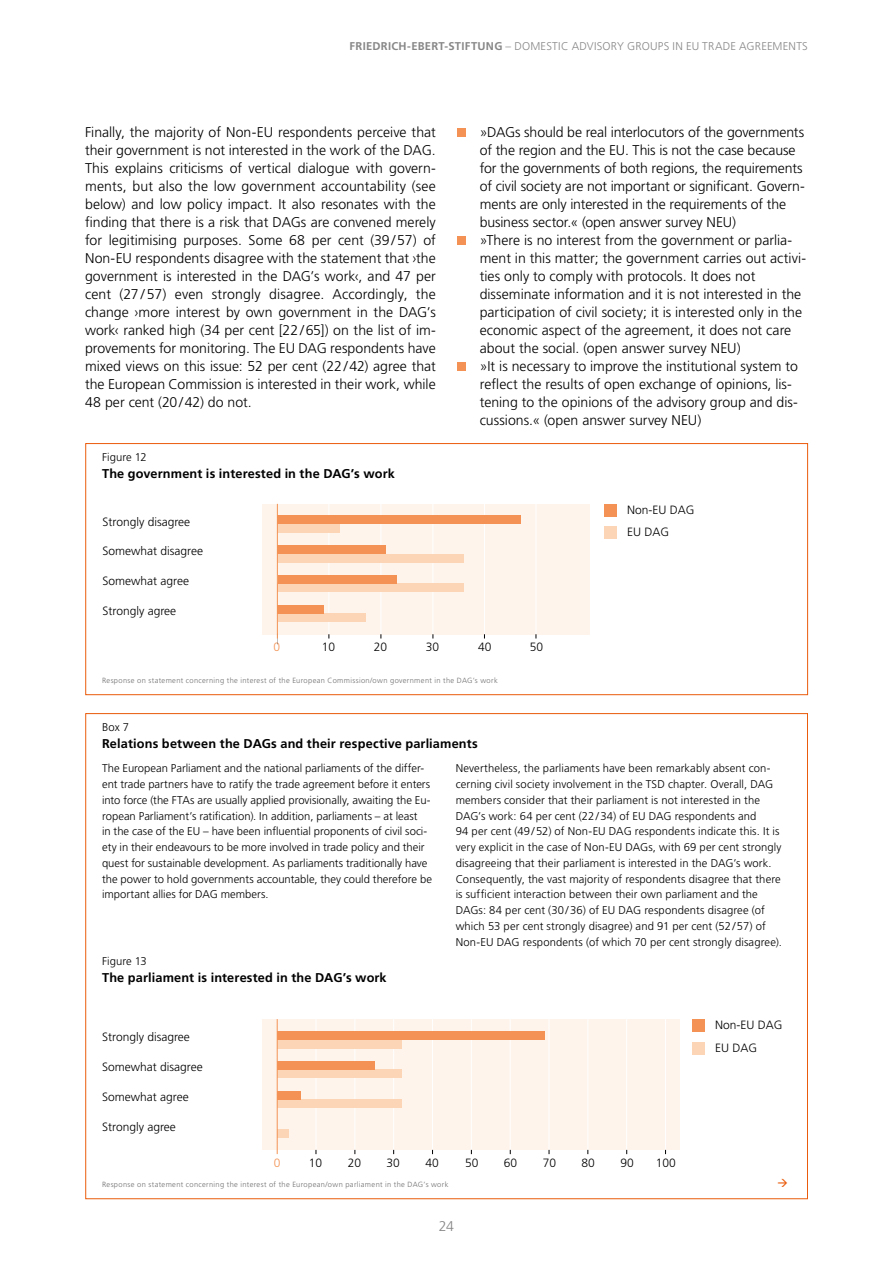
<style>
.page{position:relative;width:893px;height:1263px;background:#fff}
.page>*{position:absolute;margin:0;border:0;box-sizing:border-box;transform-origin:0 0}
.FT_Blocksatz{font:300 14.1px/18px "Frutiger LT Pro";letter-spacing:-.005em;color:#000}
.t1{font:300 14.1px "Frutiger LT Pro";color:#878787}
.Fußnoten-__Marginalt{font:700 12.75px "Frutiger LT Pro";letter-spacing:.01em;color:#000}
.t2{font:300 12px/22.5px "Frutiger LT Pro";color:#000}
.t3{font:300 12px "Frutiger LT Pro";color:#f39254}
.Auszeichnung_Grafikt{font:300 11.25px/15.8px "Frutiger LT Pro";letter-spacing:.005em;color:#000}
.t4{font:300 11.25px "Frutiger LT Pro";letter-spacing:.02em;color:#878787}
.Fußnoten-__Marginalt-2{font:300 11.25px "Frutiger LT Pro";letter-spacing:.005em;color:#000}
.Quellenagaben{font:300 7.5px "Frutiger LT Pro";letter-spacing:.045em;color:#706f6f}
.s1{font-weight:700}
</style>
<div class="page">
<div style="left:457px;top:129px;width:9px;height:8px;background:#f39254"></div>
<div style="left:457px;top:237px;width:9px;height:8px;background:#f39254"></div>
<div style="left:457px;top:363px;width:9px;height:8px;background:#f39254"></div>
<div style="left:262px;top:1019px;width:417px;height:131px;background:#fef4ec"></div>
<hr style="left:354px;top:1019px;width:1px;height:133px;background:#fff">
<hr style="left:432px;top:1019px;width:1px;height:133px;background:#fff">
<hr style="left:510px;top:1019px;width:1px;height:133px;background:#fff">
<hr style="left:587px;top:1019px;width:1px;height:133px;background:#fff">
<hr style="left:665px;top:1019px;width:1px;height:133px;background:#fff">
<hr style="left:316px;top:1019px;width:1px;height:133px;background:#fff">
<hr style="left:393px;top:1019px;width:1px;height:133px;background:#fff">
<hr style="left:471px;top:1019px;width:1px;height:133px;background:#fff">
<hr style="left:549px;top:1019px;width:1px;height:133px;background:#fff">
<hr style="left:626px;top:1019px;width:1px;height:133px;background:#fff">
<div style="left:692px;top:1019px;width:12px;height:13px;background:#f39254"></div>
<div style="left:692px;top:1042px;width:12px;height:12px;background:#fcd4b6"></div>
<div style="left:277px;top:1129px;width:12px;height:8px;background:#fcd4b6"></div>
<div style="left:277px;top:1040px;width:125px;height:8px;background:#fcd4b6"></div>
<div style="left:277px;top:1031px;width:268px;height:9px;background:#f39254"></div>
<div style="left:277px;top:1070px;width:125px;height:8px;background:#fcd4b6"></div>
<div style="left:277px;top:1061px;width:97px;height:9px;background:#f39254"></div>
<div style="left:277px;top:1099px;width:125px;height:9px;background:#fcd4b6"></div>
<div style="left:277px;top:1091px;width:24px;height:8px;background:#f39254"></div>
<hr style="left:277px;top:1019px;width:1px;height:135px;background:#f39254">
<div style="left:85px;top:443px;width:723px;height:252px;border:1px solid #ea5b0b"></div>
<div style="left:263px;top:504px;width:327px;height:130px;background:#fef4ec"></div>
<hr style="left:381px;top:504px;width:1px;height:130px;background:#fff">
<hr style="left:484px;top:504px;width:1px;height:130px;background:#fff">
<hr style="left:328px;top:504px;width:1px;height:130px;background:#fff">
<hr style="left:433px;top:504px;width:1px;height:130px;background:#fff">
<hr style="left:536px;top:504px;width:1px;height:130px;background:#fff">
<div style="left:604px;top:504px;width:12px;height:12px;background:#f39254"></div>
<div style="left:604px;top:526px;width:12px;height:13px;background:#fcd4b6"></div>
<div style="left:278px;top:524px;width:62px;height:9px;background:#fcd4b6"></div>
<div style="left:278px;top:516px;width:243px;height:8px;background:#f39254"></div>
<div style="left:278px;top:554px;width:186px;height:8px;background:#fcd4b6"></div>
<div style="left:278px;top:545px;width:108px;height:9px;background:#f39254"></div>
<div style="left:278px;top:584px;width:186px;height:8px;background:#fcd4b6"></div>
<div style="left:278px;top:575px;width:119px;height:9px;background:#f39254"></div>
<div style="left:278px;top:613px;width:87px;height:9px;background:#fcd4b6"></div>
<div style="left:278px;top:605px;width:46px;height:8px;background:#f39254"></div>
<hr style="left:277px;top:504px;width:1px;height:134px;background:#f39254">
<p class="t4" style="left:350px;top:40px;width:460px"><span class="s1">FRIEDRICH-EBERT-STIFTUNG</span> – DOMESTIC ADVISORY GROUPS IN EU TRADE AGREEMENTS</p>
<p class="FT_Blocksatz" style="left:85px;top:123px;width:352px;text-align:justify">Finally, the majority of Non-EU respondents perceive that their government is not interested in the work of the DAG.<br>This explains criticisms of vertical dialogue with govern&shy;ments, but also the low government accountability (see below) and low policy impact. It also resonates with the finding that there is a risk that DAGs are convened merely for legitimising purposes. Some 68 per cent (39/57) of Non-EU respondents disagree with the statement that ›the government is interested in the DAG’s work‹, and 47 per cent (27 / 57) even strongly disagree. Accordingly, the change ›more interest by own government in the DAG’s work‹ ranked high (34 per cent [22/65]) on the list of im&shy;provements for monitoring. The EU DAG respondents have mixed views on this issue: 52 per cent (22/42) agree that the European Commission is interested in their work, while 48 per cent (20/42) do not.</p>
<p class="FT_Blocksatz" style="left:480px;top:123px;width:327px">»DAGs should be real interlocutors of the governments of the region and the EU. This is not the case because for the governments of both regions, the requirements of civil society are not important or significant. Govern&shy;ments are only interested in the requirements of the business sector.« (open answer survey NEU)</p>
<p class="FT_Blocksatz" style="left:480px;top:231px;width:328px">»There is no interest from the government or parlia&shy;ment in this matter; the government carries out activi&shy;ties only to comply with protocols. It does not disseminate information and it is not interested in the participation of civil society; it is interested only in the economic aspect of the agreement, it does not care about the social. (open answer survey NEU)</p>
<p class="FT_Blocksatz" style="left:480px;top:357px;width:320px">»It is necessary to improve the institutional system to reflect the results of open exchange of opinions, lis&shy;tening to the opinions of the advisory group and dis&shy;cussions.« (open answer survey NEU)</p>
<p class="Fußnoten-__Marginalt-2" style="left:102px;top:451px;width:46px">Figure 12</p>
<p class="Fußnoten-__Marginalt" style="left:102px;top:466px;width:294px">The government is interested in the DAG’s work</p>
<p class="t2" style="left:103px;top:510px;width:89px">Strongly disagree</p>
<p class="t2" style="left:627px;top:498px;width:69px">Non-EU DAG<br>EU DAG</p>
<p class="t2" style="left:103px;top:540px;width:102px">Somewhat disagree</p>
<p class="t2" style="left:103px;top:570px;width:88px">Somewhat agree</p>
<p class="t2" style="left:103px;top:600px;width:75px">Strongly agree</p>
<p class="t3" style="left:273px;top:640px;width:8px">0</p>
<p class="t2" style="left:322px;top:636px;width:15px">10</p>
<p class="t2" style="left:374px;top:636px;width:15px">20</p>
<p class="t2" style="left:426px;top:636px;width:15px">30</p>
<p class="t2" style="left:478px;top:636px;width:15px">40</p>
<p class="t2" style="left:530px;top:636px;width:15px">50</p>
<p class="Quellenagaben" style="left:102px;top:676px;width:397px">Response on statement concerning the interest of the European Commission/own government in the DAG’s work</p>
<p class="Fußnoten-__Marginalt-2" style="left:102px;top:721px;width:29px">Box 7</p>
<p class="Fußnoten-__Marginalt" style="left:102px;top:736px;width:377px">Relations between the DAGs and their respective parliaments</p>
<p class="Auszeichnung_Grafikt" style="left:102px;top:761px;width:331px">The European Parliament and the national parliaments of the differ&shy;ent trade partners have to ratify the trade agreement before it enters into force (the FTAs are usually applied provisionally, awaiting the Eu&shy;ropean Parliament’s ratification). In addition, parliaments – at least<br>in the case of the EU – have been influential proponents of civil soci&shy;ety in their endeavours to be more involved in trade policy and their quest for sustainable development. As parliaments traditionally have the power to hold governments accountable, they could therefore be important allies for DAG members.</p>
<p class="Auszeichnung_Grafikt" style="left:456px;top:761px;width:328px">Nevertheless, the parliaments have been remarkably absent con&shy;cerning civil society involvement in the TSD chapter. Overall, DAG members consider that their parliament is not interested in the DAG’s work: 64 per cent (22/34) of EU DAG respondents and<br>94 per cent (49/52) of Non-EU DAG respondents indicate this. It is very explicit in the case of Non-EU DAGs, with 69 per cent strongly disagreeing that their parliament is interested in the DAG’s work.<br>Consequently, the vast majority of respondents disagree that there is sufficient interaction between their own parliament and the DAGs: 84 per cent (30/36) of EU DAG respondents disagree (of which 53 per cent strongly disagree) and 91 per cent (52/57) of Non-EU DAG respondents (of which 70 per cent strongly disagree).</p>
<p class="Fußnoten-__Marginalt-2" style="left:102px;top:955px;width:46px">Figure 13</p>
<p class="Fußnoten-__Marginalt" style="left:102px;top:970px;width:286px">The parliament is interested in the DAG’s work</p>
<p class="t2" style="left:102px;top:1026px;width:89px">Strongly disagree</p>
<p class="t2" style="left:102px;top:1056px;width:102px">Somewhat disagree</p>
<p class="t2" style="left:102px;top:1085px;width:88px">Somewhat agree</p>
<p class="t2" style="left:102px;top:1115px;width:75px">Strongly agree</p>
<p class="t3" style="left:274px;top:1156px;width:8px">0</p>
<p class="t2" style="left:309px;top:1151px;width:15px">10</p>
<p class="t2" style="left:348px;top:1151px;width:15px">20</p>
<p class="t2" style="left:387px;top:1151px;width:15px">30</p>
<p class="t2" style="left:425px;top:1151px;width:15px">40</p>
<p class="t2" style="left:465px;top:1151px;width:15px">50</p>
<p class="t2" style="left:504px;top:1151px;width:15px">60</p>
<p class="t2" style="left:543px;top:1151px;width:15px">70</p>
<p class="t2" style="left:582px;top:1151px;width:15px">80</p>
<p class="t2" style="left:620px;top:1151px;width:15px">90</p>
<p class="t2" style="left:656px;top:1151px;width:22px">100</p>
<p class="Quellenagaben" style="left:102px;top:1180px;width:348px">Response on statement concerning the interest of the European/own parliament in the DAG’s work</p>
<p class="t1" style="left:439px;top:1218px;width:17px">24</p>
<p class="t2" style="left:715px;top:1014px;width:69px">Non-EU DAG<br>EU DAG</p>
</div>
